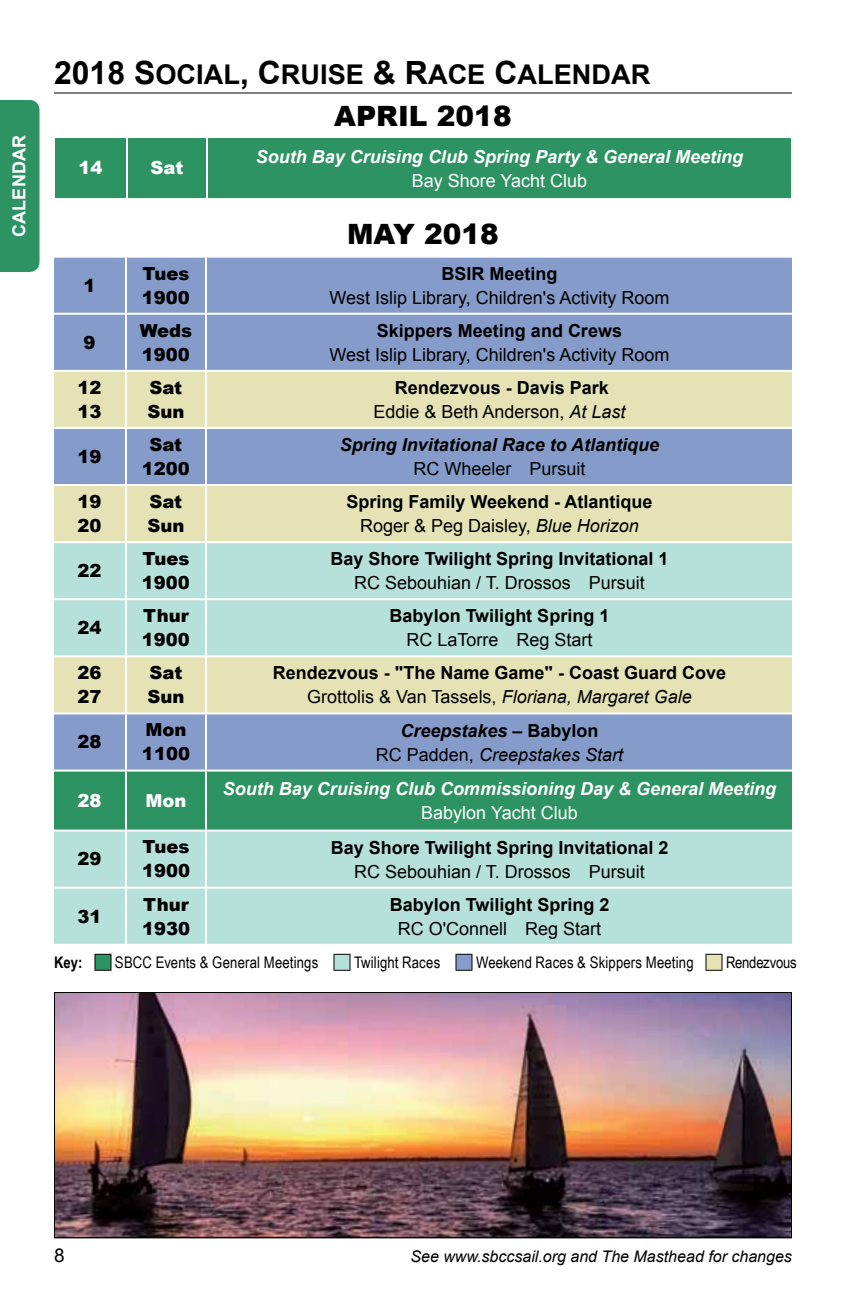
<style>
.page{position:relative;width:864px;height:1296px;background:#fff}
.page>*{position:absolute;margin:0;border:0;box-sizing:border-box;transform-origin:0 0}
.t1{font:900 28px "Arial";color:#000}
.t2{font:27.2px "Arial Bold MT SC850";color:#000}
.t3{font:19px "Arial";color:#000}
.t4{font:700 18px/24px "Arial";color:#000;text-align:center}
.t5{font:18px "Arial";color:#000}
.t6{font:900 18px/24px "Arial";color:#000}
.t7{font:italic 700 18px "Arial";color:#fff}
.t8{font:italic 18px/24px "Arial";color:#000;text-align:center}
.t9{font:italic 700 18px "Arial";color:#000}
.t10{font:18px "Arial";color:#fff}
.t11{font:900 18px "Arial";color:#fff}
.t12{font:700 18px "Arial";letter-spacing:.01em;color:#fff}
.t13{font:16px "Arial Narrow";letter-spacing:.01em;color:#000}
.t14{font:italic 16px "Arial";color:#000}
.t15{font:16px "Arial Narrow";letter-spacing:-.015em;color:#000}
.t16{font:700 16px "Arial Narrow";color:#000}
.s1{font-size:32px}
.s2{font-weight:400}
.s3{font-weight:400;font-style:italic}
.s4{font-weight:700}
.s5{font-weight:700;font-style:normal}
.s6{font-style:normal}
</style>
<div class="page">
<div style="left:55px;top:138px;width:736px;height:60px;background:#2e9362"></div>
<hr style="left:126px;top:138px;width:2px;height:60px;background:#fff">
<hr style="left:206px;top:138px;width:2px;height:60px;background:#fff">
<div style="left:54px;top:258px;width:738px;height:112px;background:#859cca"></div>
<div style="left:54px;top:372px;width:738px;height:55px;background:#e5e3b6"></div>
<div style="left:54px;top:429px;width:738px;height:55px;background:#859cca"></div>
<div style="left:54px;top:486px;width:738px;height:55px;background:#e5e3b6"></div>
<svg style="left:54px;top:543px;width:738px;height:401px;background:#b6d5d1"></svg>
<div style="left:54px;top:772px;width:738px;height:58px;background:#2e9362"></div>
<hr style="left:125px;top:258px;width:2px;height:55px;background:#fff">
<hr style="left:125px;top:315px;width:2px;height:55px;background:#fff">
<hr style="left:205px;top:258px;width:2px;height:55px;background:#fff">
<hr style="left:205px;top:315px;width:2px;height:55px;background:#fff">
<hr style="left:54px;top:313px;width:72px;height:2px;background:#fff">
<hr style="left:125px;top:372px;width:2px;height:55px;background:#fff">
<hr style="left:126px;top:313px;width:80px;height:2px;background:#fff">
<hr style="left:205px;top:372px;width:2px;height:55px;background:#fff">
<hr style="left:206px;top:313px;width:586px;height:2px;background:#fff">
<hr style="left:125px;top:429px;width:2px;height:55px;background:#fff">
<hr style="left:205px;top:429px;width:2px;height:55px;background:#fff">
<hr style="left:54px;top:655px;width:72px;height:2px;background:#fff">
<hr style="left:125px;top:486px;width:2px;height:55px;background:#fff">
<hr style="left:126px;top:655px;width:80px;height:2px;background:#fff">
<hr style="left:205px;top:486px;width:2px;height:55px;background:#fff">
<hr style="left:206px;top:655px;width:586px;height:2px;background:#fff">
<hr style="left:54px;top:598px;width:72px;height:2px;background:#fff">
<hr style="left:54px;top:830px;width:72px;height:2px;background:#fff">
<hr style="left:54px;top:887px;width:72px;height:2px;background:#fff">
<hr style="left:125px;top:543px;width:2px;height:55px;background:#fff">
<hr style="left:125px;top:600px;width:2px;height:55px;background:#fff">
<hr style="left:125px;top:832px;width:2px;height:55px;background:#fff">
<hr style="left:125px;top:889px;width:2px;height:55px;background:#fff">
<hr style="left:126px;top:598px;width:80px;height:2px;background:#fff">
<hr style="left:126px;top:830px;width:80px;height:2px;background:#fff">
<hr style="left:126px;top:887px;width:80px;height:2px;background:#fff">
<hr style="left:205px;top:543px;width:2px;height:55px;background:#fff">
<hr style="left:205px;top:600px;width:2px;height:55px;background:#fff">
<hr style="left:205px;top:832px;width:2px;height:55px;background:#fff">
<hr style="left:205px;top:889px;width:2px;height:55px;background:#fff">
<hr style="left:206px;top:598px;width:586px;height:2px;background:#fff">
<hr style="left:206px;top:830px;width:586px;height:2px;background:#fff">
<hr style="left:206px;top:887px;width:586px;height:2px;background:#fff">
<hr style="left:125px;top:657px;width:2px;height:55px;background:#fff">
<hr style="left:205px;top:657px;width:2px;height:55px;background:#fff">
<hr style="left:54px;top:712px;width:72px;height:2px;background:#fff">
<hr style="left:125px;top:714px;width:2px;height:56px;background:#fff">
<hr style="left:126px;top:712px;width:80px;height:2px;background:#fff">
<hr style="left:205px;top:714px;width:2px;height:56px;background:#fff">
<hr style="left:206px;top:712px;width:586px;height:2px;background:#fff">
<hr style="left:54px;top:770px;width:72px;height:2px;background:#fff">
<hr style="left:125px;top:772px;width:2px;height:58px;background:#fff">
<hr style="left:126px;top:770px;width:80px;height:2px;background:#fff">
<hr style="left:205px;top:772px;width:2px;height:58px;background:#fff">
<hr style="left:206px;top:770px;width:586px;height:2px;background:#fff">
<svg style="left:94px;top:954px;width:18px;height:17px"></svg>
<svg style="left:334px;top:954px;width:17px;height:17px"></svg>
<svg style="left:456px;top:954px;width:17px;height:17px"></svg>
<svg style="left:706px;top:954px;width:17px;height:17px"></svg>
<img style="left:56px;top:994px;width:734px;height:242px">
<div style="left:54px;top:992px;width:738px;height:246px;border:1px solid #000"></div>
<hr style="left:54px;top:92px;width:738px;height:2px;background:#000">
<div style="left:0;top:100px;width:40px;height:172px;background:#2e9362"></div>
<p class="t12" style="left:7px;top:237px;width:102px;rotate:-90deg">Calendar</p>
<h2 class="t2" style="left:54px;top:56px;width:598px"><span class="s1">2018 S</span>OCIAL<span class="s1">, C</span>RUISE <span class="s1">&amp; R</span>ACE <span class="s1">C</span>ALENDAR</h2>
<p class="t11" style="left:78px;top:155px;width:26px">14</p>
<p class="t11" style="left:151px;top:155px;width:34px">Sat</p>
<h1 class="t1" style="left:334px;top:96px;width:179px">APRIL 2018</h1>
<p class="t7" style="left:256px;top:144px;width:489px">South Bay Cruising Club Spring Party &amp; General Meeting</p>
<p class="t10" style="left:412px;top:168px;width:177px">Bay Shore Yacht Club</p>
<h1 class="t1" style="left:347px;top:213px;width:153px">MAY 2018</h1>
<p class="t6" style="left:83px;top:273px;width:14px">1</p>
<p class="t6" style="left:142px;top:261px;width:50px">Tues<br>1900</p>
<p class="t4" style="left:441px;top:262px;width:118px">BSIR Meeting</p>
<p class="t5" style="left:330px;top:286px;width:341px">West Islip Library, Children's Activity Room</p>
<p class="t6" style="left:83px;top:330px;width:14px">9</p>
<p class="t6" style="left:140px;top:318px;width:54px">Weds<br>1900</p>
<p class="t4" style="left:377px;top:319px;width:247px">Skippers Meeting and Crews</p>
<p class="t5" style="left:330px;top:343px;width:341px">West Islip Library, Children's Activity Room</p>
<p class="t6" style="left:77px;top:375px;width:26px">12<br>13</p>
<p class="t6" style="left:147px;top:375px;width:39px">Sat<br>Sun</p>
<p class="t4" style="left:373px;top:376px;width:254px">Rendezvous - Davis Park<br><span class="s2">Eddie &amp; Beth Anderson,</span> <span class="s3">At Last</span></p>
<p class="t6" style="left:77px;top:444px;width:26px">19</p>
<p class="t6" style="left:142px;top:432px;width:50px;text-align:center">Sat<br>1200</p>
<p class="t9" style="left:340px;top:433px;width:321px">Spring Invitational Race to Atlantique</p>
<p class="t5" style="left:413px;top:457px;width:174px">RC Wheeler Pursuit</p>
<p class="t6" style="left:77px;top:489px;width:26px">19<br>20</p>
<p class="t6" style="left:147px;top:489px;width:39px">Sat<br>Sun</p>
<p class="t4" style="left:346px;top:490px;width:308px">Spring Family Weekend - Atlantique<br><span class="s2">Roger &amp; Peg Daisley,</span> <span class="s3">Blue Horizon</span></p>
<p class="t6" style="left:77px;top:558px;width:26px">22</p>
<p class="t6" style="left:142px;top:546px;width:50px">Tues<br>1900</p>
<p class="t4" style="left:331px;top:547px;width:339px">Bay Shore Twilight Spring Invitational 1</p>
<p class="t5" style="left:354px;top:571px;width:292px">RC Sebouhian / T. Drossos Pursuit</p>
<p class="t6" style="left:77px;top:615px;width:26px">24</p>
<p class="t6" style="left:142px;top:603px;width:50px">Thur<br>1900</p>
<p class="t4" style="left:390px;top:605px;width:221px">Babylon Twilight Spring 1</p>
<p class="t5" style="left:406px;top:628px;width:188px">RC LaTorre Reg Start</p>
<p class="t6" style="left:77px;top:660px;width:26px">26<br>27</p>
<p class="t6" style="left:147px;top:660px;width:39px">Sat<br>Sun</p>
<p class="t4" style="left:273px;top:662px;width:455px">Rendezvous - "The Name Game" - Coast Guard Cove<br><span class="s2">Grottolis &amp; Van Tassels,</span> <span class="s3">Floriana, Margaret Gale</span></p>
<p class="t6" style="left:78px;top:729px;width:26px">28</p>
<p class="t6" style="left:142px;top:717px;width:50px">Mon<br>1100</p>
<p class="t8" style="left:376px;top:718px;width:249px"><span class="s4">Creepstakes –</span> <span class="s5">Babylon<br></span><span class="s6">RC Padden,</span> Creepstakes Start</p>
<p class="t11" style="left:78px;top:787px;width:26px">28</p>
<p class="t11" style="left:146px;top:787px;width:43px">Mon</p>
<p class="t7" style="left:223px;top:777px;width:555px">South Bay Cruising Club Commissioning Day &amp; General Meeting</p>
<p class="t10" style="left:421px;top:801px;width:158px">Babylon Yacht Club</p>
<p class="t6" style="left:78px;top:846px;width:26px">29</p>
<p class="t6" style="left:142px;top:834px;width:50px">Tues<br>1900</p>
<p class="t4" style="left:331px;top:836px;width:339px">Bay Shore Twilight Spring Invitational 2</p>
<p class="t5" style="left:354px;top:859px;width:292px">RC Sebouhian / T. Drossos Pursuit</p>
<p class="t6" style="left:78px;top:904px;width:26px">31</p>
<p class="t6" style="left:142px;top:892px;width:50px">Thur<br>1930</p>
<p class="t4" style="left:390px;top:893px;width:221px">Babylon Twilight Spring 2</p>
<p class="t5" style="left:398px;top:917px;width:205px">RC O'Connell Reg Start</p>
<p class="t16" style="left:54px;top:950px;width:30px">Key:</p>
<p class="t13" style="left:115px;top:951px;width:205px">SBCC Events &amp; General Meetings</p>
<p class="t13" style="left:354px;top:951px;width:88px">Twilight Races</p>
<p class="t13" style="left:476px;top:951px;width:219px">Weekend Races &amp; Skippers Meeting</p>
<p class="t15" style="left:726px;top:951px;width:72px">Rendezvous</p>
<p class="t3" style="left:54px;top:1243px;width:12px">8</p>
<p class="t14" style="left:410px;top:1246px;width:383px">See www.sbccsail.org and The Masthead for changes</p>
</div>
